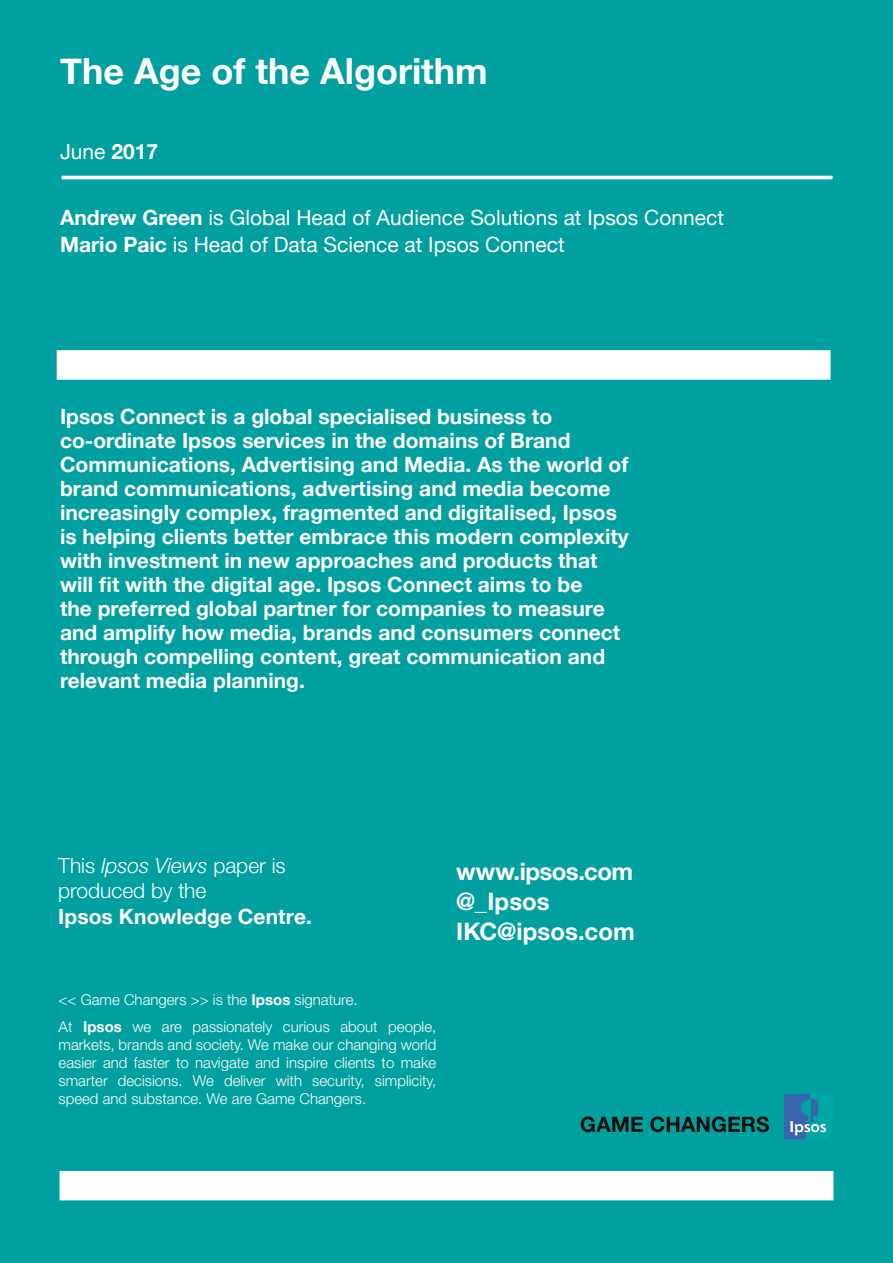
<style>
.page{position:relative;width:893px;height:1263px;background:#009fa0}
.page>*{position:absolute;margin:0;border:0;box-sizing:border-box;transform-origin:0 0}
.t1{font:700 36px "Helvetica Neue";color:#fff}
.t2{font:700 24px/30px "Helvetica Neue";color:#fff}
.t3{font:700 21px/24px "Helvetica Neue";color:#fff}
.t4{font:21px/27px "Helvetica Neue";color:#fff}
.t5{font:300 21px/25.5px "Helvetica Neue LT";letter-spacing:-.005em;color:#fff}
.t6{font:300 15px/18px "Helvetica Neue LT";color:#fff}
.s1{font-weight:700}
.s2{font-style:italic}
.s3{font-family:"Helvetica Neue";font-weight:700}
</style>
<div class="page">
<svg style="left:61px;top:175px;width:772px;height:5px;background:#bbe5e5"></svg>
<svg style="left:784px;top:1094px;width:43px;height:45px"></svg>
<svg style="left:581px;top:1116px;width:62px;height:16px"></svg>
<svg style="left:650px;top:1116px;width:119px;height:16px"></svg>
<div style="left:57px;top:350px;width:774px;height:30px;background:#fff;border:2px solid #fff"></div>
<div style="left:60px;top:1171px;width:773px;height:29px;background:#fff"></div>
<h1 class="t1" style="left:60px;top:43px;width:429px">The Age of the Algorithm</h1>
<p class="t4" style="left:60px;top:139px;width:100px">June <span class="s1">2017</span></p>
<p class="t4" style="left:60px;top:205px;width:665px"><span class="s1">Andrew Green</span> is Global Head of Audience Solutions at Ipsos Connect<br><span class="s1">Mario Paic</span> is Head of Data Science at Ipsos Connect</p>
<p class="t3" style="left:60px;top:405px;width:570px">Ipsos Connect is a global specialised business to co-ordinate Ipsos services in the domains of Brand Communications, Advertising and Media. As the world of brand communications, advertising and media become increasingly complex, fragmented and digitalised, Ipsos is helping clients better embrace this modern complexity with investment in new approaches and products that will fit with the digital age. Ipsos Connect aims to be<br>the preferred global partner for companies to measure and amplify how media, brands and consumers connect through compelling content, great communication and relevant media planning.</p>
<p class="t5" style="left:58px;top:852px;width:229px">This <span class="s2">Ipsos Views</span> paper is produced by the</p>
<p class="t3" style="left:58px;top:905px;width:255px">Ipsos Knowledge Centre.</p>
<p class="t6" style="left:59px;top:986px;width:379px;line-height:27px">&lt;&lt; Game Changers &gt;&gt; is the <span class="s3">Ipsos</span> signature.<br>At <span class="s3">Ipsos</span> we are passionately curious about people,</p>
<p class="t6" style="left:59px;top:1035px;width:379px;text-align:justify">markets, brands and society. We make our changing world easier and faster to navigate and inspire clients to make smarter decisions. We deliver with security, simplicity, speed and substance. We are Game Changers.</p>
<p class="t2" style="left:456px;top:857px;width:180px">www.ipsos.com @_Ipsos<br>IKC@ipsos.com</p>
</div>
